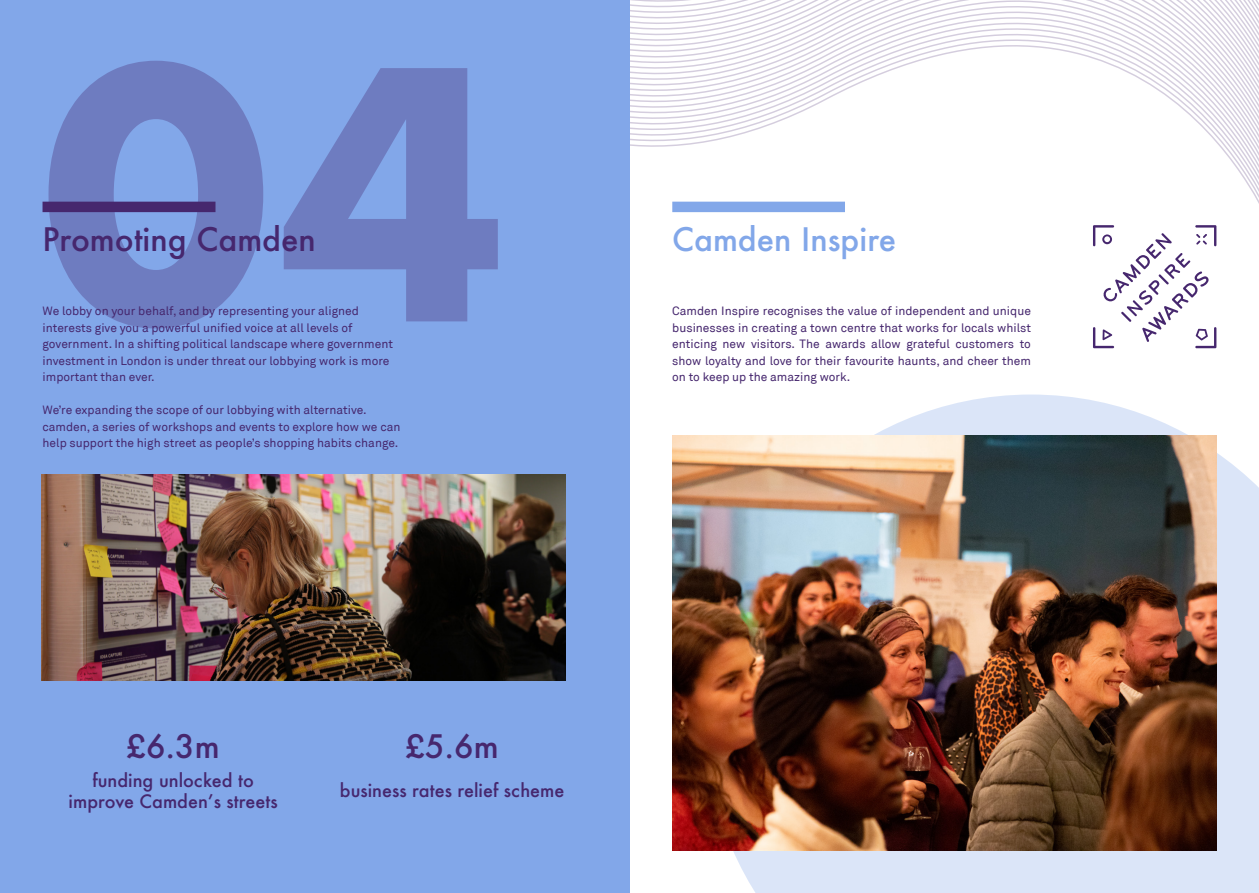
<style>
.page{position:relative;width:1259px;height:893px;background:#fff}
.page>*{position:absolute;margin:0;border:0;box-sizing:border-box;transform-origin:0 0}
.t1{font:700 336px "Futura";color:#46276e}
.t2{font:500 31.5px "Futura";color:#46276e}
.t3{font:500 31.5px "Futura";color:#82a7e9}
.t4{font:500 18px/21.6px "Futura";color:#46276e;text-align:center}
.t5{font:12px/16.5px "Akkurat";color:#46276e}
</style>
<div class="page">
<svg style="left:629px;top:0;width:630px;height:273px"></svg>
<div style="left:0;top:0;width:629px;height:893px;background:#82a7e9"></div>
<svg style="left:705px;top:394px;width:554px;height:499px;fill:#dbe5f8"></svg>
<img style="left:672px;top:436px;width:544px;height:414px">
<div style="left:43px;top:202px;width:172px;height:10px;background:#46276e"></div>
<div style="left:672px;top:202px;width:173px;height:10px;background:#82a7e9"></div>
<svg style="left:1093px;top:225px;width:123px;height:123px"></svg>
<img style="left:42px;top:474px;width:523px;height:207px">
<h1 class="t1" style="left:42px;top:-48px;width:467px">04</h1>
<h2 class="t2" style="left:43px;top:218px;width:275px">Promoting Camden</h2>
<h2 class="t3" style="left:672px;top:218px;width:226px">Camden Inspire</h2>
<p class="t5" style="left:43px;top:303px;width:352px">We lobby on your behalf, and by representing your aligned interests give you a powerful unified voice at all levels of government. In a shifting political landscape where government investment in London is under threat our lobbying work is more important than ever.</p>
<p class="t5" style="left:43px;top:402px;width:359px">We’re expanding the scope of our lobbying with alternative. camden, a series of workshops and events to explore how we can help support the high street as people’s shopping habits change.</p>
<p class="t5" style="left:672px;top:303px;width:360px;text-align:justify">Camden Inspire recognises the value of independent and unique businesses in creating a town centre that works for locals whilst enticing new visitors. The awards allow grateful customers to show loyalty and love for their favourite haunts, and cheer them on to keep up the amazing work.</p>
<h2 class="t2" style="left:127px;top:724px;width:94px">£6.3m</h2>
<h2 class="t2" style="left:406px;top:724px;width:94px">£5.6m</h2>
<h3 class="t4" style="left:69px;top:769px;width:211px">funding unlocked to improve Camden’s streets</h3>
<h3 class="t4" style="left:340px;top:779px;width:226px">business rates relief scheme</h3>
</div>
